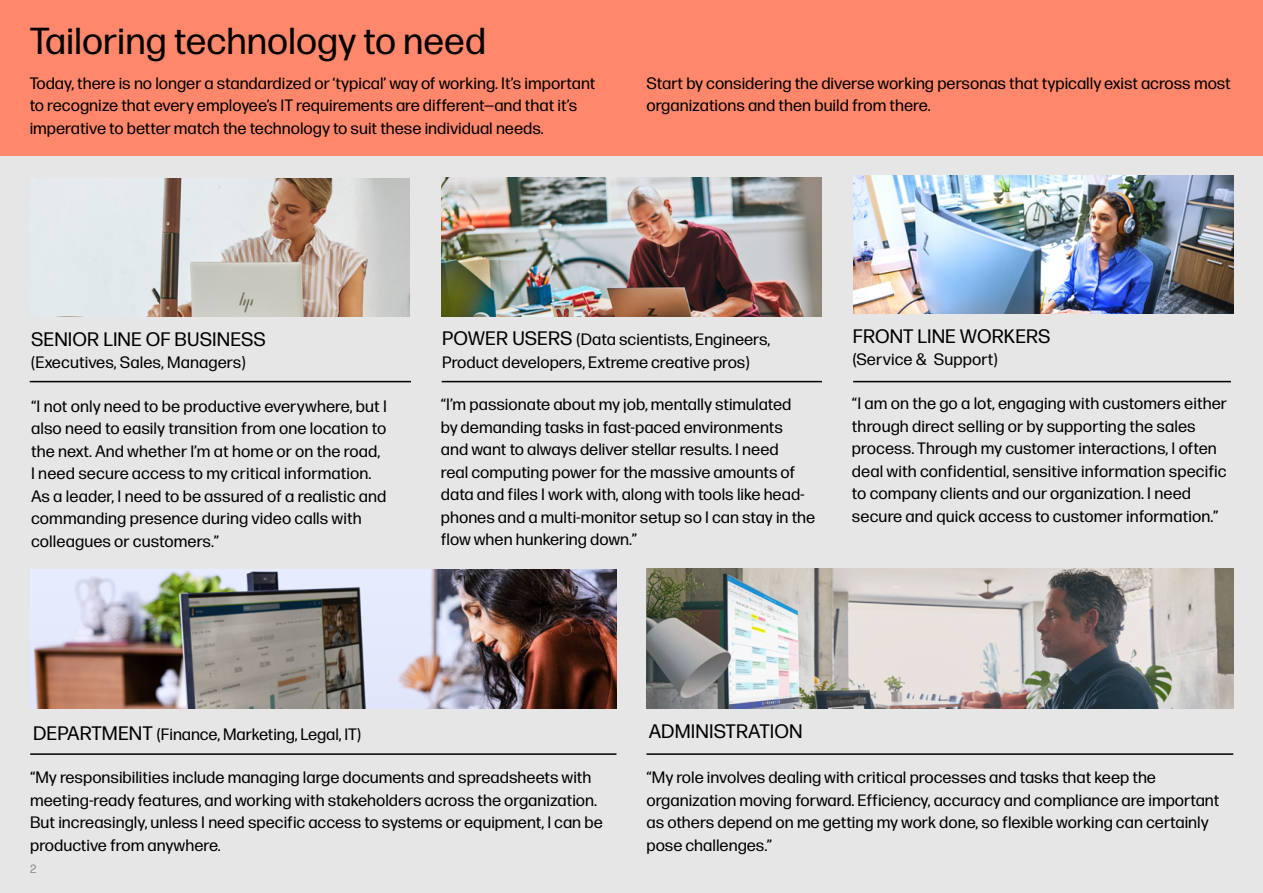
<style>
.page{position:relative;width:1263px;height:893px;background:#e6e6e6}
.page>*{position:absolute;margin:0;border:0;box-sizing:border-box;transform-origin:0 0}
.t1{font:37.5px "Forma DJR Micro";color:#000}
.t2{font:19.5px "Forma DJR Micro";letter-spacing:.005em;color:#000}
.t3{font:16.5px/22.5px "Forma DJR Micro";color:#000}
.t4{font:12px "Forma DJR Micro";color:#89888d}
.s1{font-size:19.5px}
</style>
<div class="page">
<div style="left:0;top:0;width:1263px;height:155px;background:#ff876b"></div>
<img style="left:56px;top:178px;width:353px;height:139px">
<img style="left:853px;top:175px;width:380px;height:139px">
<hr style="left:30px;top:381px;width:381px;height:1px;background:#000">
<hr style="left:853px;top:381px;width:378px;height:1px;background:#000">
<img style="left:30px;top:569px;width:586px;height:139px">
<img style="left:646px;top:568px;width:587px;height:140px">
<hr style="left:30px;top:753px;width:586px;height:2px;background:#000">
<hr style="left:646px;top:753px;width:587px;height:2px;background:#000">
<img style="left:441px;top:178px;width:381px;height:138px">
<hr style="left:442px;top:381px;width:380px;height:1px;background:#000">
<h1 class="t1" style="left:30px;top:14px;width:458px">Tailoring technology to need</h1>
<p class="t3" style="left:30px;top:70px;width:567px">Today, there is no longer a standardized or ‘typical’ way of working. It’s important to recognize that every employee’s IT requirements are different—and that it’s imperative to better match the technology to suit these individual needs.</p>
<p class="t3" style="left:646px;top:70px;width:586px">Start by considering the diverse working personas that typically exist across most organizations and then build from there.</p>
<p class="t2" style="left:31px;top:325px;width:236px">SENIOR LINE OF BUSINESS</p>
<p class="t3" style="left:31px;top:350px;width:216px">(Executives, Sales, Managers)</p>
<p class="t3" style="left:442px;top:327px;width:330px"><span class="s1">POWER USERS</span> (Data scientists, Engineers,<br>Product developers, Extreme creative pros)</p>
<p class="t2" style="left:853px;top:322px;width:199px">FRONT LINE WORKERS</p>
<p class="t3" style="left:853px;top:347px;width:147px">(Service &amp; Support)</p>
<p class="t3" style="left:31px;top:393px;width:357px">“I not only need to be productive everywhere, but I also need to easily transition from one location to the next. And whether I’m at home or on the road, I need secure access to my critical information.<br>As a leader, I need to be assured of a realistic and commanding presence during video calls with colleagues or customers.”</p>
<p class="t3" style="left:852px;top:391px;width:377px">“I am on the go a lot, engaging with customers either through direct selling or by supporting the sales process. Through my customer interactions, I often deal with confidential, sensitive information specific to company clients and our organization. I need secure and quick access to customer information.”</p>
<p class="t3" style="left:441px;top:392px;width:376px">“I’m passionate about my job, mentally stimulated<br>by demanding tasks in fast-paced environments<br>and want to always deliver stellar results. I need<br>real computing power for the massive amounts of data and files I work with, along with tools like head&shy;phones and a multi-monitor setup so I can stay in the flow when hunkering down.”</p>
<p class="t3" style="left:33px;top:722px;width:330px"><span class="s1">DEPARTMENT</span> (Finance, Marketing, Legal, IT)</p>
<p class="t2" style="left:649px;top:717px;width:155px">ADMINISTRATION</p>
<p class="t3" style="left:30px;top:765px;width:574px">“My responsibilities include managing large documents and spreadsheets with meeting-ready features, and working with stakeholders across the organization.<br>But increasingly, unless I need specific access to systems or equipment, I can be productive from anywhere.</p>
<p class="t3" style="left:646px;top:765px;width:574px">“My role involves dealing with critical processes and tasks that keep the organization moving forward. Efficiency, accuracy and compliance are important as others depend on me getting my work done, so flexible working can certainly pose challenges.”</p>
<p class="t4" style="left:30px;top:860px;width:8px">2</p>
</div>
